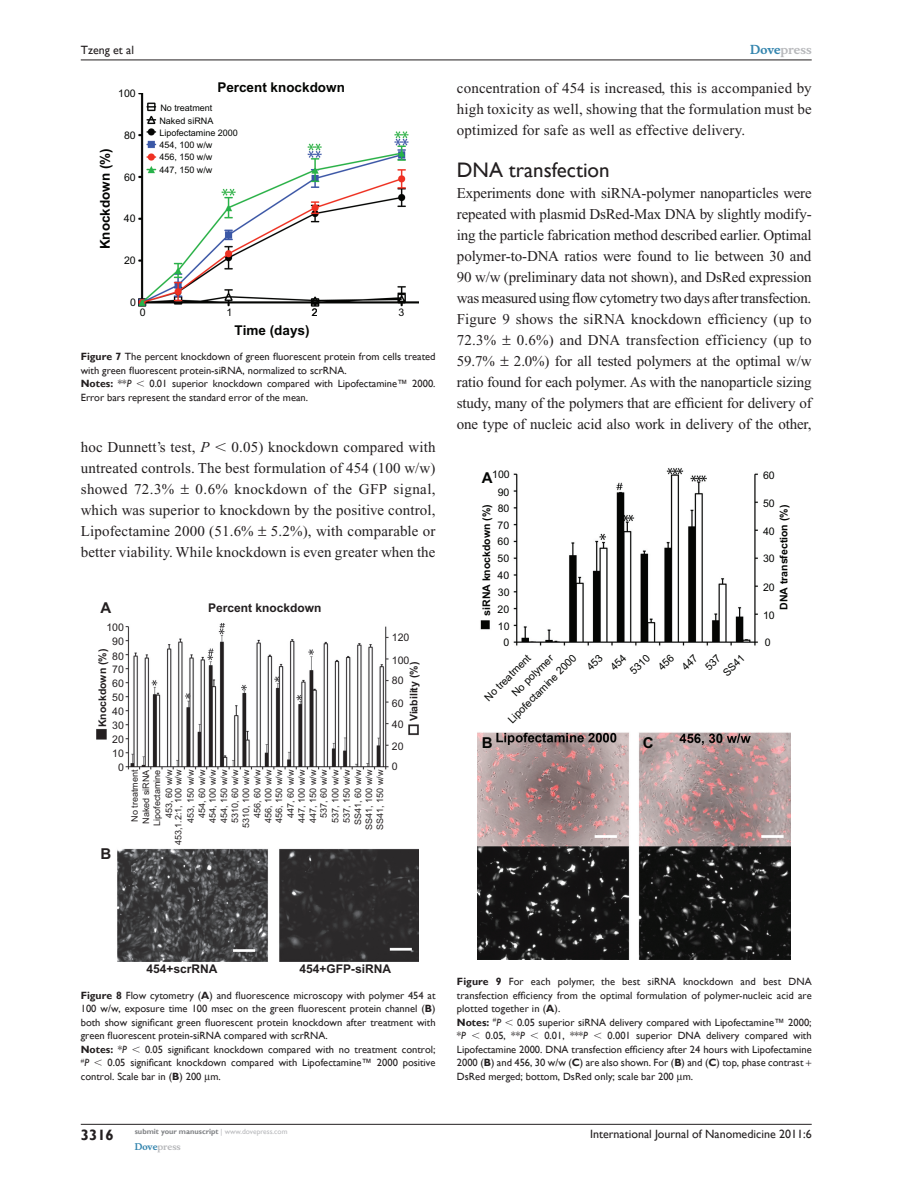
<style>
.page{position:relative;width:918px;height:1188px;background:#fff}
.page>*{position:absolute;margin:0;border:0;box-sizing:border-box;transform-origin:0 0}
.t1{font:21px "Gill Sans";color:#231f20}
.t2{font:15px/21px "Times New Roman";letter-spacing:.01em;color:#231f20;text-align:justify}
.t3{font:700 15px "Gill Sans";color:#231f20}
.t4{font:700 15px "Arial";color:#231f20}
.t5{font:700 15px "Arial";color:#040503}
.t6{font:700 13.5px "Arial";color:#040503}
.t7{font:12px "Gill Sans";color:#231f20}
.t8{font:700 12px "Arial";color:#231f20}
.t9{font:700 12px "Musee";color:#b8b9bc}
.t10{font:10.5px/13.5px "Gill Sans";color:#231f20}
.t11{font:10.5px/16.8px "Arial";color:#040503}
.t12{font:10.5px/14px "Arial";color:#231f20}
.t13{font:700 10.5px "Arial";color:#040503}
.t14{font:700 10.5px "Arial";color:#231f20}
.t15{font:9px/11.2px "Arial";color:#231f20}
.t16{font:9px/12.5px "Arial";color:#040503}
.t17{font:700 9px "Musee";color:#b8b9bc}
.t18{font:700 7.5px "Gill Sans";color:#808285}
.s1{font-weight:700}
.s2{font-style:italic}
.s3{font-family:"Mathematical Pi One"}
.s4{color:#3485ae}
.s5{font-weight:700;font-size:15px}
.s6{font-weight:400;color:#b8b9bc}
</style>
<div class="page">
<hr style="left:81px;top:1124px;width:731px;height:1px;background:#231f20">
<hr style="left:81px;top:60px;width:731px;height:1px;background:#231f20">
<img style="left:138px;top:93px;width:280px;height:214px">
<img style="left:96px;top:623px;width:323px;height:338px">
<img style="left:478px;top:468px;width:313px;height:492px">
<p class="t7" style="left:81px;top:43px;width:55px">Tzeng et al</p>
<p class="t11" style="left:118px;top:85px;width:19px">100</p>
<p class="t6" style="left:97px;top:249px;width:103px;rotate:-90deg">Knockdown (%)</p>
<p class="t11" style="left:124px;top:127px;width:13px">80</p>
<p class="t11" style="left:124px;top:169px;width:13px">60</p>
<p class="t11" style="left:124px;top:210px;width:13px">40</p>
<p class="t11" style="left:124px;top:252px;width:13px">20</p>
<p class="t11" style="left:130px;top:294px;width:7px">0</p>
<p class="t6" style="left:217px;top:80px;width:129px">Percent knockdown</p>
<p class="t16" style="left:159px;top:102px;width:80px">No treatment<br>Naked siRNA<br>Lipofectamine 2000<br>454, 100 w/w<br>456, 150 w/w<br>447, 150 w/w</p>
<p class="t11" style="left:226px;top:304px;width:7px">1</p>
<p class="t11" style="left:312px;top:304px;width:7px">2</p>
<p class="t11" style="left:398px;top:304px;width:7px">3</p>
<p class="t10" style="left:81px;top:350px;width:356px"><span class="s1">Figure 7</span> The percent knockdown of green fluorescent protein from cells treated with green fluorescent protein-siRNA, normalized to scrRNA.<br><span class="s1">Notes:</span> **<span class="s2">P</span> <span class="s3">,</span> 0.01 superior knockdown compared with Lipofectamine™ 2000.<br>Error bars represent the standard error of the mean.</p>
<p class="t11" style="left:140px;top:304px;width:7px">0</p>
<p class="t6" style="left:235px;top:322px;width:77px">Time (days)</p>
<h2 class="t2" style="left:81px;top:437px;width:356px">hoc Dunnett’s test, <span class="s2">P</span> <span class="s3">,</span> 0.05) knockdown compared with untreated controls. The best formulation of 454 (100 w/w) showed 72.3%</h2>
<h2 class="t2" style="left:81px;top:479px;width:356px;text-indent:115px">0.6% knockdown of the GFP signal, which was superior to knockdown by the positive control, Lipofectamine 2000 (51.6% 5.2%), with comparable or better viability. While knockdown is even greater when the</h2>
<h2 class="t4" style="left:100px;top:599px;width:12px">A</h2>
<p class="t12" style="left:106px;top:620px;width:19px">100</p>
<p class="t8" style="left:208px;top:601px;width:115px">Percent knockdown</p>
<p class="t12" style="left:392px;top:627px;width:19px;line-height:22.2px">120<br>100</p>
<p class="t12" style="left:392px;top:669px;width:13px;line-height:22.8px">80<br>60</p>
<p class="t12" style="left:392px;top:714px;width:13px;line-height:21.9px">40<br>20</p>
<p class="t12" style="left:392px;top:760px;width:7px">0</p>
<p class="t12" style="left:112px;top:635px;width:13px;text-align:justify">90<br>80<br>70<br>60<br>50<br>40<br>30</p>
<p class="t12" style="left:112px;top:732px;width:13px;text-align:center">20<br>10<br>0</p>
<p class="t14" style="left:96px;top:727px;width:80px;rotate:-90deg">Knockdown (%)</p>
<p class="t14" style="left:408px;top:721px;width:61px;rotate:-90deg">Viability (%)</p>
<p class="t15" style="left:141px;top:826px;width:58px;rotate:-90deg">Naked siRNA<br>Lipofectamine</p>
<p class="t15" style="left:129px;top:822px;width:54px;rotate:-90deg">No treatment</p>
<p class="t15" style="left:364px;top:830px;width:62px;line-height:10.8px;rotate:-90deg">SS41, 100 w/w<br>SS41, 150 w/w</p>
<p class="t15" style="left:163px;top:818px;width:50px;rotate:-90deg">453, 60 w/w</p>
<p class="t15" style="left:185px;top:823px;width:55px;rotate:-90deg">453, 150 w/w</p>
<p class="t15" style="left:196px;top:818px;width:50px;rotate:-90deg">454, 60 w/w</p>
<p class="t15" style="left:207px;top:823px;width:55px;text-align:justify;rotate:-90deg">454, 100 w/w 454, 150 w/w 5310, 60 w/w</p>
<p class="t15" style="left:240px;top:828px;width:60px;rotate:-90deg">5310, 100 w/w</p>
<p class="t15" style="left:252px;top:818px;width:50px;rotate:-90deg">456, 60 w/w</p>
<p class="t15" style="left:263px;top:823px;width:55px;line-height:10.8px;rotate:-90deg">456, 100 w/w<br>456, 150 w/w</p>
<p class="t15" style="left:285px;top:818px;width:50px;rotate:-90deg">447, 60 w/w</p>
<p class="t15" style="left:296px;top:823px;width:55px;rotate:-90deg">447, 100 w/w<br>447, 150 w/w</p>
<p class="t15" style="left:318px;top:818px;width:50px;rotate:-90deg">537, 60 w/w</p>
<p class="t15" style="left:330px;top:823px;width:55px;rotate:-90deg">537, 100 w/w<br>537, 150 w/w</p>
<p class="t15" style="left:352px;top:825px;width:57px;rotate:-90deg">SS41, 60 w/w</p>
<p class="t15" style="left:173px;top:845px;width:77px;rotate:-90deg">453,1.2:1, 100 w/w</p>
<h2 class="t4" style="left:100px;top:845px;width:12px">B</h2>
<p class="t9" style="left:750px;top:43px;width:63px"><span class="s4">Dove</span>press</p>
<h2 class="t2" style="left:457px;top:77px;width:356px">concentration of 454 is increased, this is accompanied by high toxicity as well, showing that the formulation must be optimized for safe as well as effective delivery.</h2>
<h1 class="t1" style="left:457px;top:157px;width:154px">DNA transfection</h1>
<p class="t2" style="left:457px;top:182px;width:356px">Experiments done with siRNA-polymer nanoparticles were repeated with plasmid DsRed-Max DNA by slightly modify&shy;ing the particle fabrication method described earlier. Optimal polymer-to-DNA ratios were found to lie between 30 and 90 w/w (preliminary data not shown), and DsRed expression was measured using flow cytometry two days after transfection.<br>Figure 9 shows the siRNA knockdown efficiency (up to 72.3%</p>
<h2 class="t2" style="left:517px;top:329px;width:296px">0.6%) and DNA transfection efficiency (up to</h2>
<h2 class="t2" style="left:457px;top:350px;width:356px;text-indent:57px">2.0%) for all tested polymers at the optimal w/w ratio found for each polymer. As with the nanoparticle sizing study, many of the polymers that are efficient for delivery of one type of nucleic acid also work in delivery of the other,</h2>
<h2 class="t2" style="left:457px;top:350px;width:40px">59.7%</h2>
<p class="t11" style="left:482px;top:467px;width:29px"><span class="s5">A</span>100</p>
<p class="t11" style="left:498px;top:484px;width:13px">90</p>
<p class="t11" style="left:498px;top:500px;width:13px">80</p>
<p class="t13" style="left:480px;top:616px;width:113px;rotate:-90deg">siRNA knockdown (%)</p>
<p class="t11" style="left:498px;top:517px;width:13px">70</p>
<p class="t11" style="left:498px;top:533px;width:13px">60</p>
<p class="t11" style="left:498px;top:550px;width:13px">50</p>
<p class="t11" style="left:498px;top:567px;width:13px">40</p>
<p class="t11" style="left:498px;top:584px;width:13px">30</p>
<p class="t11" style="left:498px;top:601px;width:13px">20</p>
<p class="t11" style="left:498px;top:618px;width:13px">10</p>
<p class="t11" style="left:763px;top:467px;width:13px">60</p>
<p class="t11" style="left:763px;top:495px;width:13px">50</p>
<p class="t13" style="left:778px;top:610px;width:107px;rotate:-90deg">DNA transfection (%)</p>
<p class="t11" style="left:763px;top:523px;width:13px">40</p>
<p class="t11" style="left:763px;top:550px;width:13px">30</p>
<p class="t11" style="left:763px;top:579px;width:13px">20</p>
<p class="t11" style="left:763px;top:607px;width:13px">10</p>
<p class="t11" style="left:503px;top:634px;width:7px">0</p>
<p class="t11" style="left:765px;top:634px;width:7px">0</p>
<p class="t11" style="left:497px;top:677px;width:55px;line-height:16px;text-indent:-23px;rotate:-45deg">No treatment<br>No polymer</p>
<p class="t11" style="left:504px;top:715px;width:93px;rotate:-45deg">Lipofectamine 2000</p>
<p class="t11" style="left:666px;top:651px;width:19px;text-indent:-17px;rotate:-45deg">456<br>447</p>
<p class="t11" style="left:595px;top:651px;width:19px;text-indent:-17px;rotate:-45deg">453<br>454</p>
<p class="t11" style="left:626px;top:667px;width:25px;rotate:-45deg">5310</p>
<p class="t11" style="left:707px;top:657px;width:27px;text-indent:-9px;rotate:-45deg">537<br>SS41</p>
<h2 class="t5" style="left:482px;top:734px;width:12px">B</h2>
<h2 class="t5" style="left:643px;top:734px;width:12px">C</h2>
<p class="t8" style="left:146px;top:962px;width:73px">454+scrRNA</p>
<p class="t8" style="left:300px;top:962px;width:93px">454+GFP-siRNA</p>
<p class="t10" style="left:81px;top:988px;width:356px"><span class="s1">Figure 8</span> Flow cytometry (<span class="s1">A</span>) and fluorescence microscopy with polymer 454 at 100 w/w, exposure time 100 msec on the green fluorescent protein channel (<span class="s1">B</span>) both show significant green fluorescent protein knockdown after treatment with green fluorescent protein-siRNA compared with scrRNA.<br><span class="s1">Notes:</span> *<span class="s2">P</span> <span class="s3">,</span> 0.05 significant knockdown compared with no treatment control; <sup>#</sup><span class="s2">P</span> <span class="s3">,</span> 0.05 significant knockdown compared with Lipofectamine™ 2000 positive control. Scale bar in (<span class="s1">B</span>) 200 m.</p>
<h2 class="t3" style="left:81px;top:1126px;width:35px">3316</h2>
<p class="t18" style="left:135px;top:1127px;width:154px">submit your manuscript <span class="s6">| www.dovepress.com</span></p>
<p class="t17" style="left:135px;top:1141px;width:48px"><span class="s4">Dove</span>press</p>
<p class="t10" style="left:457px;top:975px;width:356px"><span class="s1">Figure 9</span> For each polymer, the best siRNA knockdown and best DNA transfection efficiency from the optimal formulation of polymer-nucleic acid are plotted together in (<span class="s1">A</span>).<br><span class="s1">Notes:</span> <sup>#</sup><span class="s2">P</span> <span class="s3">,</span> 0.05 superior siRNA delivery compared with Lipofectamine™ 2000; *<span class="s2">P</span> <span class="s3">,</span> 0.05, **<span class="s2">P</span> <span class="s3">,</span> 0.01, ***<span class="s2">P</span> <span class="s3">,</span> 0.001 superior DNA delivery compared with Lipofectamine 2000. DNA transfection efficiency after 24 hours with Lipofectamine 2000 (<span class="s1">B</span>) and 456, 30 w/w (<span class="s1">C</span>) are also shown. For (<span class="s1">B</span>) and (<span class="s1">C</span>) top, phase contrast DsRed merged; bottom, DsRed only; scale bar 200 m.</p>
<p class="t7" style="left:590px;top:1127px;width:223px">International Journal of Nanomedicine 2011:6</p>
</div>
